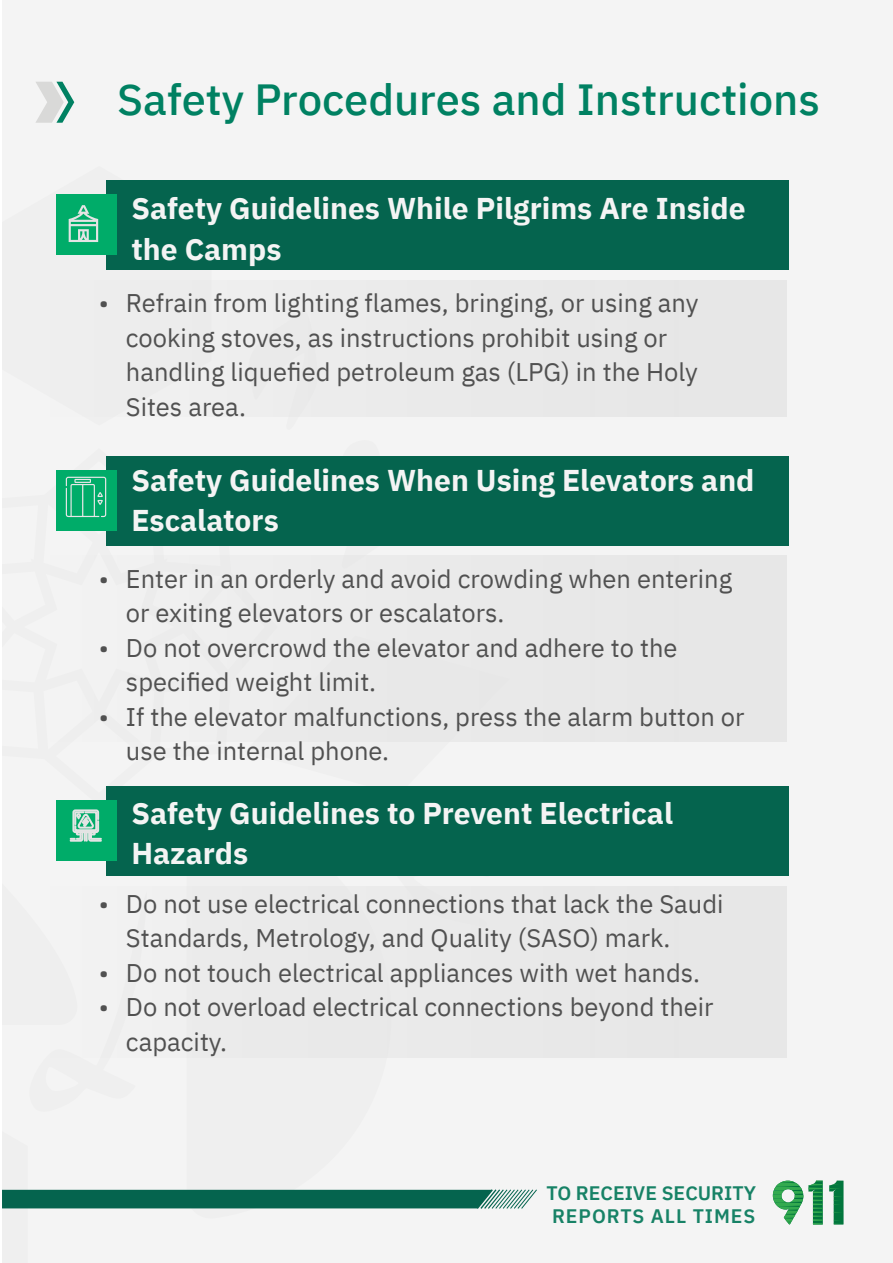
<style>
.page{position:relative;width:893px;height:1263px;background:#fff}
.page>*{position:absolute;margin:0;border:0;box-sizing:border-box;transform-origin:0 0}
.t1{font:500 43.5px "IBM Plex Sans Arabic";color:#008162}
.t2{font:700 30px/40.5px "IBM Plex Sans Arabic";color:#f4f4f4}
.t3{font:25.5px/34.5px "IBM Plex Sans Arabic";color:#515151}
.t4{font:600 19.5px/22.5px "IBM Plex Sans Arabic";color:#178266}
</style>
<div class="page">
<div style="left:2px;top:0;width:891px;height:1262px;background:#f4f4f4"></div>
<svg style="left:36px;top:82px;width:38px;height:41px"></svg>
<svg style="left:772px;top:1180px;width:71px;height:45px"></svg>
<div style="left:47px;top:280px;width:739px;height:136px;background:#eaeaea"></div>
<div style="left:47px;top:886px;width:739px;height:171px;background:#e7e7e7"></div>
<div style="left:106px;top:786px;width:682px;height:90px;background:#05644e"></div>
<div style="left:106px;top:180px;width:682px;height:90px;background:#05644e"></div>
<div style="left:56px;top:194px;width:61px;height:61px;background:#00ac69"></div>
<div style="left:47px;top:556px;width:739px;height:186px;background:#e8e8e8"></div>
<div style="left:106px;top:456px;width:682px;height:90px;background:#05644e"></div>
<div style="left:56px;top:470px;width:61px;height:61px;background:#00ac69"></div>
<svg style="left:69px;top:205px;width:29px;height:37px"></svg>
<svg style="left:66px;top:477px;width:40px;height:40px"></svg>
<svg style="left:2px;top:636px;width:535px;height:627px"></svg>
<h1 class="t1" style="left:117px;top:75px;width:704px">Safety Procedures and Instructions</h1>
<p class="t2" style="left:131px;top:189px;width:616px">Safety Guidelines While Pilgrims Are Inside the Camps</p>
<p class="t3" style="left:126px;top:286px;width:574px;text-indent:-27px">• Refrain from lighting flames, bringing, or using any cooking stoves, as instructions prohibit using or handling liquefied petroleum gas (LPG) in the Holy Sites area.</p>
<p class="t2" style="left:131px;top:460px;width:625px">Safety Guidelines When Using Elevators and<br>Escalators</p>
<p class="t3" style="left:126px;top:562px;width:608px;text-indent:-27px">• Enter in an orderly and avoid crowding when entering or exiting elevators or escalators.</p>
<p class="t3" style="left:126px;top:631px;width:553px;text-indent:-27px">• Do not overcrowd the elevator and adhere to the specified weight limit.</p>
<p class="t3" style="left:126px;top:700px;width:620px;text-indent:-27px">• If the elevator malfunctions, press the alarm button or use the internal phone.</p>
<p class="t2" style="left:131px;top:793px;width:543px">Safety Guidelines to Prevent Electrical<br>Hazards</p>
<p class="t3" style="left:126px;top:886px;width:599px;text-indent:-27px">• Do not use electrical connections that lack the Saudi<br>Standards, Metrology, and Quality (SASO) mark.</p>
<p class="t3" style="left:99px;top:955px;width:603px">• Do not touch electrical appliances with wet hands.</p>
<p class="t3" style="left:126px;top:990px;width:589px;text-indent:-27px">• Do not overload electrical connections beyond their capacity.</p>
<p class="t4" style="left:546px;top:1182px;width:211px">TO RECEIVE SECURITY<br>REPORTS ALL TIMES</p>
</div>
